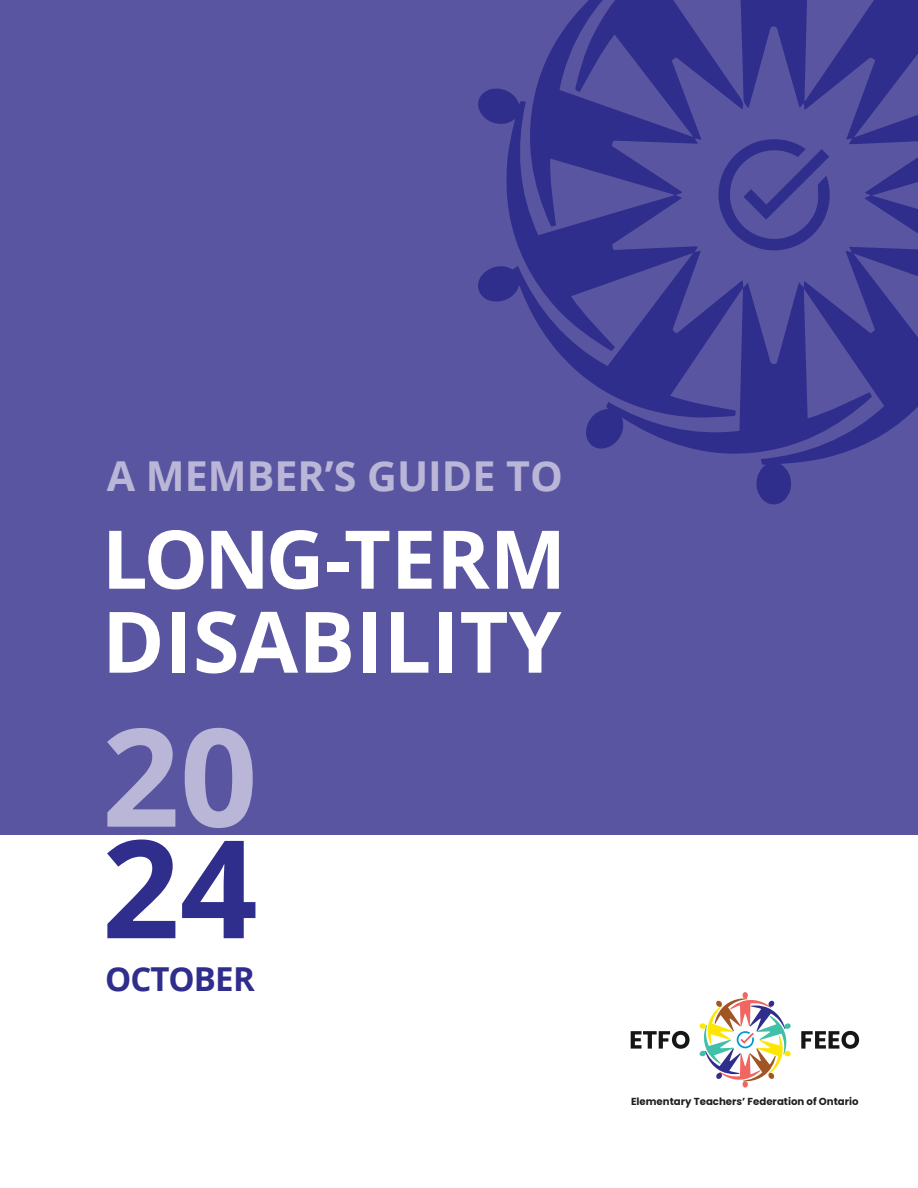
<style>
.page{position:relative;width:918px;height:1188px;background:#fff}
.page>*{position:absolute;margin:0;border:0;box-sizing:border-box;transform-origin:0 0}
.t1{font:700 136.35px/111.6px "Open Sans";color:#bab6d8}
.t2{font:700 84.9px "Open Sans";color:#fff}
.t3{font:700 81px "Open Sans";letter-spacing:-.025em;color:#fff}
.t4{font:700 41.25px "Open Sans";color:#bab6d8}
.t5{font:700 33px "Open Sans";letter-spacing:-.03em;color:#2f2e8d}
.t6{font:700 10.2px "Poppins";color:#231f20}
.s1{color:#2f2e8d}
</style>
<div class="page">
<div style="left:0;top:0;width:918px;height:835px;background:#5a55a0"></div>
<svg style="left:478px;top:0;width:440px;height:505px"></svg>
<svg style="left:713px;top:135px;width:122px;height:122px"></svg>
<svg style="left:631px;top:1031px;width:59px;height:18px"></svg>
<svg style="left:801px;top:1031px;width:58px;height:18px"></svg>
<svg style="left:699px;top:992px;width:92px;height:96px"></svg>
<p class="t4" style="left:107px;top:447px;width:458px">A MEMBER’S GUIDE TO</p>
<p class="t3" style="left:102px;top:502px;width:466px">LONG-TERM</p>
<p class="t2" style="left:102px;top:582px;width:461px">DISABILITY</p>
<p class="t1" style="left:102px;top:718px;width:157px">20<br><span class="s1">24</span></p>
<p class="t5" style="left:105px;top:956px;width:151px">OCTOBER</p>
<p class="t6" style="left:631px;top:1095px;width:229px">Elementary Teachers’ Federation of Ontario</p>
</div>
